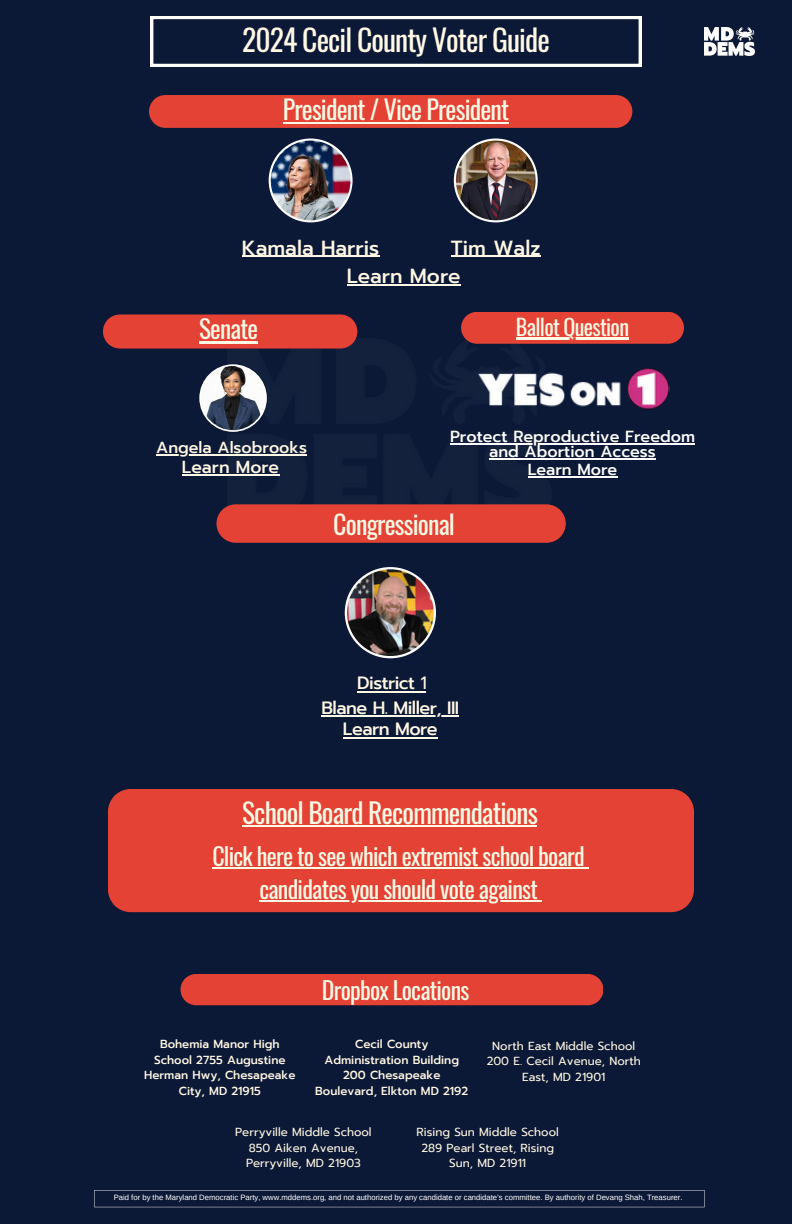
<style>
.page{position:relative;width:792px;height:1224px;background:#0b1836}
.page>*{position:absolute;margin:0;border:0;box-sizing:border-box;transform-origin:0 0}
.t1{font:29.6px "Oswald";letter-spacing:-.03em;color:#fff8e4}
.t2{font:27.4px "Oswald";letter-spacing:-.03em;color:#fff8e4}
.t3{font:26px "Oswald";letter-spacing:-.03em;color:#fff8e4}
.t4{font:25.2px "Oswald";letter-spacing:-.03em;color:#fff8e4}
.t5{font:24px "Oswald";letter-spacing:-.03em;color:#fff8e4}
.t6{font:22.2px "Oswald";letter-spacing:-.03em;color:#fff8e4}
.t7{font:500 20.4px "Prompt";color:#fff8e4}
.t8{font:500 17.8px "Prompt";letter-spacing:-.03em;color:#fff8e4}
.t9{font:500 17.4px "Prompt";color:#fff8e4}
.t10{font:500 16px/14.6px "Prompt";color:#fff;text-align:center}
.t11{font:500 16px "Prompt";color:#fff8e4}
.t12{font:11.6px/15.6px "Prompt";color:#fff8e4;text-align:center}
.t13{font:500 11.6px/15.6px "Prompt";color:#fff8e4;text-align:center}
.t14{font:7.8px "Arimo";color:#fff}
.s1{font-weight:400}
</style>
<div class="page">
<svg style="left:267px;top:137px;width:87px;height:87px"></svg>
<svg style="left:269px;top:139px;width:84px;height:83px"></svg>
<img style="left:271px;top:141px;width:79px;height:79px;border-radius:50%">
<svg style="left:453px;top:137px;width:86px;height:87px"></svg>
<svg style="left:454px;top:139px;width:84px;height:83px"></svg>
<img style="left:456px;top:141px;width:80px;height:79px;border-radius:50%">
<svg style="left:216px;top:504px;width:350px;height:39px;background:#da4034"></svg>
<svg style="left:461px;top:312px;width:223px;height:32px;background:#da4336"></svg>
<svg style="left:103px;top:314px;width:254px;height:35px;background:#d74135"></svg>
<svg style="left:198px;top:363px;width:70px;height:70px"></svg>
<svg style="left:199px;top:364px;width:68px;height:68px"></svg>
<img style="left:201px;top:366px;width:64px;height:64px;border-radius:50%">
<img style="left:478px;top:368px;width:192px;height:42px">
<svg style="left:94px;top:1190px;width:611px;height:17px"></svg>
<svg style="left:150px;top:16px;width:491px;height:51px"></svg>
<div style="left:149px;top:95px;width:483px;height:33px;background:#e34234"></div>
<svg style="left:343px;top:566px;width:94px;height:94px"></svg>
<svg style="left:345px;top:567px;width:91px;height:91px"></svg>
<img style="left:347px;top:569px;width:87px;height:87px;border-radius:50%">
<div style="left:181px;top:974px;width:422px;height:31px;background:#e34234"></div>
<img style="left:705px;top:27px;width:49px;height:29px">
<hr style="left:451px;top:256px;width:90px;height:1px;background:#fff8e4">
<hr style="left:242px;top:256px;width:137px;height:1px;background:#fff8e4">
<hr style="left:347px;top:284px;width:114px;height:1px;background:#fff8e4">
<hr style="left:156px;top:454px;width:151px;height:2px;background:#fff8e4">
<hr style="left:182px;top:474px;width:97px;height:1px;background:#fff8e4">
<hr style="left:528px;top:477px;width:89px;height:1px;background:#fff">
<hr style="left:450px;top:443px;width:245px;height:2px;background:#fff">
<hr style="left:489px;top:458px;width:167px;height:1px;background:#fff">
<hr style="left:199px;top:342px;width:58px;height:2px;background:#fff8e4">
<hr style="left:516px;top:338px;width:112px;height:2px;background:#fff8e4">
<hr style="left:283px;top:122px;width:225px;height:1px;background:#fff8e4">
<hr style="left:321px;top:716px;width:138px;height:1px;background:#fff8e4">
<hr style="left:343px;top:737px;width:94px;height:1px;background:#fff8e4">
<hr style="left:357px;top:691px;width:63px;height:1px;background:#fff8e4">
<div style="left:108px;top:789px;width:586px;height:123px;background:#e34234"></div>
<hr style="left:242px;top:825px;width:295px;height:2px;background:#fff8e4">
<hr style="left:212px;top:868px;width:372px;height:1px;background:#fff8e4">
<hr style="left:259px;top:901px;width:278px;height:1px;background:#fff8e4">
<h4 class="t1" style="left:242px;top:17px;width:309px">2024 Cecil County Voter Guide</h4>
<p class="t3" style="left:283px;top:89px;width:228px">President / Vice President</p>
<h2 class="t7" style="left:242px;top:232px;width:139px">Kamala Harris</h2>
<h3 class="t7" style="left:451px;top:232px;width:91px">Tim Walz</h3>
<p class="t7" style="left:347px;top:261px;width:115px">Learn More</p>
<h5 class="t4" style="left:199px;top:309px;width:60px">Senate</h5>
<h2 class="t6" style="left:516px;top:309px;width:115px">Ballot Question</h2>
<h5 class="t10" style="left:450px;top:429px;width:246px">Protect Reproductive Freedom and Abortion Access</h5>
<p class="t11" style="left:156px;top:435px;width:152px">Angela Alsobrooks</p>
<p class="t9" style="left:182px;top:454px;width:99px">Learn More</p>
<h5 class="t10" style="left:528px;top:463px;width:91px">Learn More</h5>
<h5 class="t3" style="left:333px;top:504px;width:123px">Congressional</h5>
<h5 class="t8" style="left:357px;top:670px;width:71px">District <span class="s1">1</span></h5>
<h6 class="t8" style="left:321px;top:695px;width:139px">Blane H. Miller, III</h6>
<h5 class="t8" style="left:343px;top:716px;width:96px">Learn More</h5>
<p class="t2" style="left:242px;top:791px;width:297px">School Board Recommendations</p>
<p class="t5" style="left:212px;top:837px;width:374px">Click here to see which extremist school board</p>
<p class="t5" style="left:259px;top:870px;width:280px">candidates you should vote against</p>
<p class="t5" style="left:322px;top:971px;width:149px">Dropbox Locations</p>
<h2 class="t13" style="left:144px;top:1036px;width:153px">Bohemia Manor High<br>School 2755 Augustine<br>Herman Hwy, Chesapeake<br>City, MD 21915</h2>
<h3 class="t13" style="left:315px;top:1036px;width:155px">Cecil County<br>Administration Building<br>200 Chesapeake<br>Boulevard, Elkton MD 2192</h3>
<h3 class="t12" style="left:487px;top:1038px;width:156px">North East Middle School<br>200 E. Cecil Avenue, North<br>East, MD 21901</h3>
<p class="t12" style="left:235px;top:1124px;width:138px">Perryville Middle School<br>850 Aiken Avenue,<br>Perryville, MD 21903</p>
<p class="t12" style="left:417px;top:1124px;width:144px">Rising Sun Middle School<br>289 Pearl Street, Rising<br>Sun, MD 21911</p>
<p class="t14" style="left:114px;top:1193px;width:570px">Paid for by the Maryland Democratic Party, www.mddems.org, and not authorized by any candidate or candidate’s committee. By authority of Devang Shah, Treasurer.</p>
</div>
